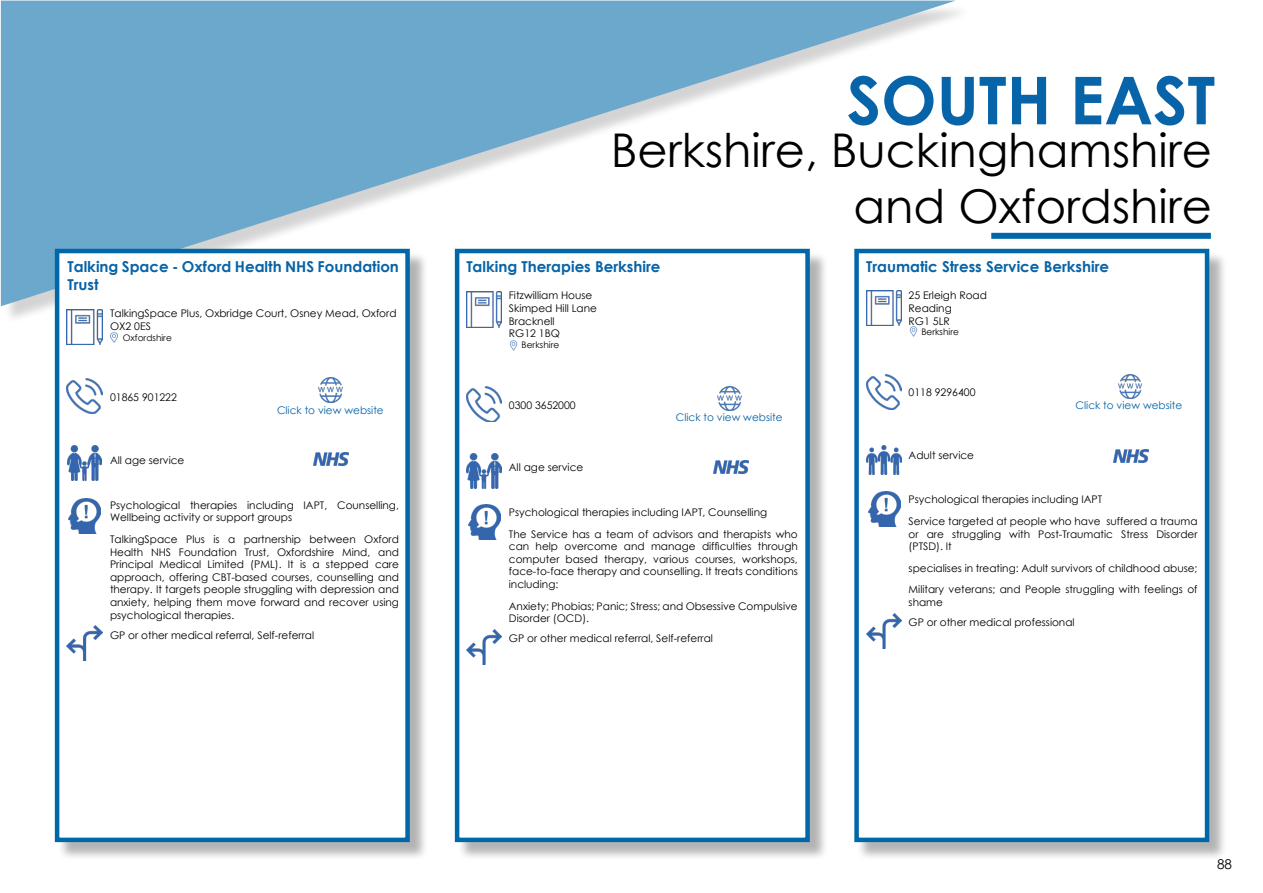
<style>
.page{position:relative;width:1263px;height:893px;background:#fff}
.page>*{position:absolute;margin:0;border:0;box-sizing:border-box;transform-origin:0 0}
.t1{font:700 66px "Century Gothic";color:#0764a8}
.t2{font:46.5px/55.8px "Century Gothic";color:#000;text-align:right}
.t3{font:700 15px/18px "Century Gothic";color:#0763a7}
.t4{font:13.5px "Century Gothic";color:#000}
.t5{font:10.5px/12.6px "Century Gothic";color:#000}
.t6{font:10.5px "Century Gothic";color:#0763a7}
.t7{font:9px "Century Gothic";color:#000}
</style>
<div class="page">
<svg style="left:1px;top:1px;width:955px;height:305px;fill:#6ca7cc"></svg>
<div style="left:991px;top:233px;width:220px;height:6px;background:#0067a8"></div>
<div style="left:57px;top:251px;width:372px;height:610px;background:#000;opacity:.3"></div>
<div style="left:55px;top:249px;width:355px;height:593px;background:#fff;border:4px solid #0067a8"></div>
<div style="left:457px;top:251px;width:371px;height:610px;background:#000;opacity:.3"></div>
<div style="left:455px;top:249px;width:355px;height:593px;background:#fff;border:4px solid #0067a8"></div>
<div style="left:856px;top:251px;width:372px;height:610px;background:#000;opacity:.3"></div>
<div style="left:854px;top:249px;width:355px;height:593px;background:#fff;border:4px solid #0067a8"></div>
<img style="left:67px;top:309px;width:35px;height:36px">
<img style="left:466px;top:292px;width:36px;height:35px">
<img style="left:867px;top:291px;width:35px;height:35px">
<img style="left:67px;top:378px;width:35px;height:36px">
<img style="left:466px;top:387px;width:36px;height:35px">
<img style="left:867px;top:375px;width:35px;height:35px">
<img style="left:318px;top:378px;width:25px;height:24px">
<img style="left:718px;top:386px;width:24px;height:25px">
<img style="left:1118px;top:374px;width:24px;height:25px">
<img style="left:314px;top:453px;width:35px;height:12px">
<img style="left:713px;top:461px;width:35px;height:13px">
<img style="left:1113px;top:450px;width:35px;height:12px">
<img style="left:67px;top:445px;width:35px;height:35px">
<img style="left:467px;top:453px;width:34px;height:36px">
<img style="left:867px;top:445px;width:35px;height:29px">
<img style="left:69px;top:498px;width:31px;height:35px">
<img style="left:468px;top:504px;width:32px;height:35px">
<img style="left:868px;top:491px;width:32px;height:35px">
<img style="left:67px;top:626px;width:35px;height:35px">
<img style="left:466px;top:629px;width:36px;height:36px">
<img style="left:867px;top:613px;width:35px;height:35px">
<svg style="left:110px;top:332px;width:8px;height:11px"></svg>
<svg style="left:509px;top:340px;width:9px;height:10px"></svg>
<svg style="left:909px;top:327px;width:9px;height:10px"></svg>
<h3 class="t3" style="left:68px;top:257px;width:333px">Talking Space - Oxford Health NHS Foundation<br>Trust</h3>
<p class="t5" style="left:110px;top:307px;width:288px">TalkingSpace Plus, Oxbridge Court, Osney Mead, Oxford<br>OX2 0ES</p>
<p class="t7" style="left:123px;top:331px;width:51px">Oxfordshire</p>
<p class="t5" style="left:110px;top:391px;width:68px">01865 901222</p>
<p class="t6" style="left:277px;top:403px;width:108px">Click to view website</p>
<p class="t5" style="left:110px;top:454px;width:76px">All age service</p>
<p class="t5" style="left:110px;top:498px;width:290px">Psychological therapies including IAPT, Counselling,<br>Wellbeing activity or support groups</p>
<p class="t5" style="left:110px;top:533px;width:290px;text-align:justify">TalkingSpace Plus is a partnership between Oxford Health NHS Foundation Trust, Oxfordshire Mind, and Principal Medical Limited (PML). It is a stepped care approach, offering CBT-based courses, counselling and therapy. It targets people struggling with depression and anxiety, helping them move forward and recover using psychological therapies.</p>
<p class="t5" style="left:110px;top:628px;width:206px">GP or other medical referral, Self-referral</p>
<h1 class="t1" style="left:847px;top:50px;width:370px">SOUTH EAST</h1>
<h2 class="t2" style="left:611px;top:122px;width:602px">Berkshire, Buckinghamshire and Oxfordshire</h2>
<h3 class="t3" style="left:466px;top:257px;width:196px">Talking Therapies Berkshire</h3>
<p class="t5" style="left:509px;top:289px;width:90px">Fitzwilliam House<br>Skimped Hill Lane<br>Bracknell<br>RG12 1BQ</p>
<p class="t7" style="left:522px;top:338px;width:39px">Berkshire</p>
<p class="t5" style="left:509px;top:398px;width:68px">0300 3652000</p>
<p class="t6" style="left:676px;top:410px;width:108px">Click to view website</p>
<p class="t5" style="left:509px;top:461px;width:76px">All age service</p>
<p class="t5" style="left:509px;top:501px;width:290px;line-height:21.6px">Psychological therapies including IAPT, Counselling<br>The Service has a team of advisors and therapists who</p>
<p class="t5" style="left:509px;top:540px;width:290px;text-align:justify">can help overcome and manage difficulties through computer based therapy, various courses, workshops, face-to-face therapy and counselling. It treats conditions including:</p>
<p class="t5" style="left:509px;top:599px;width:290px">Anxiety; Phobias; Panic; Stress; and Obsessive Compulsive<br>Disorder (OCD).</p>
<p class="t5" style="left:509px;top:632px;width:206px">GP or other medical referral, Self-referral</p>
<h3 class="t3" style="left:866px;top:257px;width:244px">Traumatic Stress Service Berkshire</h3>
<p class="t5" style="left:909px;top:289px;width:80px">25 Erleigh Road<br>Reading<br>RG1 5LR</p>
<p class="t7" style="left:921px;top:326px;width:39px">Berkshire</p>
<p class="t5" style="left:909px;top:386px;width:68px">0118 9296400</p>
<p class="t6" style="left:1075px;top:397px;width:108px">Click to view website</p>
<p class="t5" style="left:909px;top:448px;width:67px">Adult service</p>
<p class="t5" style="left:909px;top:489px;width:290px;line-height:21.6px">Psychological therapies including IAPT<br>Service targeted at people who have suffered a trauma</p>
<p class="t5" style="left:909px;top:527px;width:290px">or are struggling with Post-Traumatic Stress Disorder (PTSD). It</p>
<p class="t5" style="left:909px;top:557px;width:290px;line-height:21.6px">specialises in treating: Adult survivors of childhood abuse;<br>Military veterans; and People struggling with feelings of</p>
<p class="t5" style="left:909px;top:592px;width:168px;line-height:20.1px">shame<br>GP or other medical professional</p>
<p class="t4" style="left:1217px;top:855px;width:16px">88</p>
</div>
